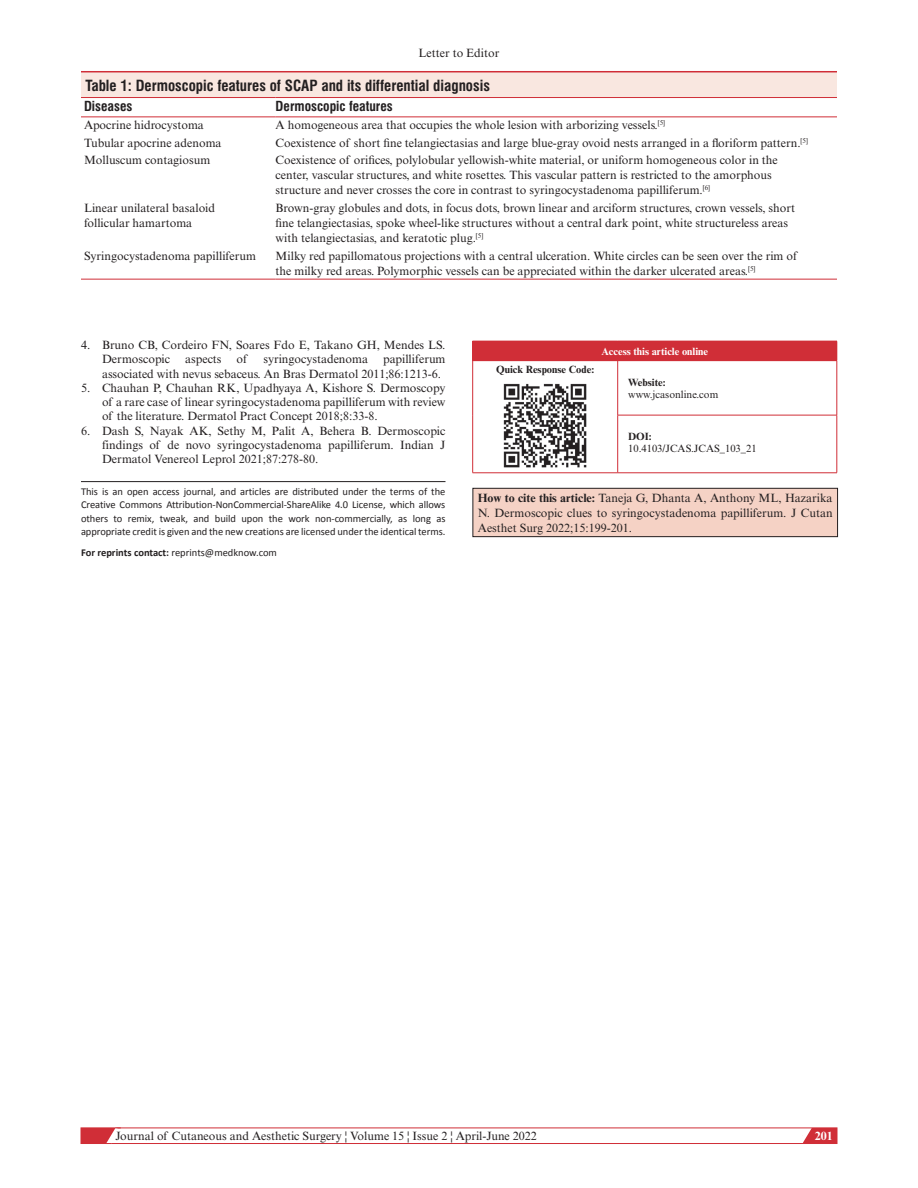
<style>
.page{position:relative;width:918px;height:1188px;background:#fff}
.page>*{position:absolute;margin:0;border:0;box-sizing:border-box;transform-origin:0 0}
.t1{font:700 condensed 15px "Swiss 721 BT";color:#231f20}
.t2{font:700 condensed 13.5px "Swiss 721 BT";color:#231f20}
.t3{font:12px/15px "Times New Roman MT Std";color:#231f20}
.t4{font:700 12px "Times New Roman MT Std";color:#fff}
.t5{font:10.5px/13.5px "Calibri";letter-spacing:-.005em;color:#231f20;text-align:justify}
.t6{font:10.5px "Times New Roman MT Std";color:#231f20}
.t7{font:700 10.5px "Times New Roman MT Std";color:#231f20}
.t8{font:700 10.5px "Times New Roman MT Std";color:#fff}
.s1{font-weight:700}
</style>
<div class="page">
<svg style="left:798px;top:1127px;width:39px;height:15px"></svg>
<div style="left:81px;top:1128px;width:756px;height:16px;border:1px solid #d02e37"></div>
<svg style="left:81px;top:1127px;width:40px;height:17px"></svg>
<div style="left:81px;top:72px;width:756px;height:25px;background:#f9e7e0"></div>
<hr style="left:81px;top:71px;width:756px;height:1px;background:#d02e37">
<hr style="left:81px;top:97px;width:195px;height:1px;background:#d02e37">
<hr style="left:81px;top:117px;width:195px;height:1px;background:#d02e37">
<hr style="left:276px;top:97px;width:561px;height:1px;background:#d02e37">
<hr style="left:276px;top:117px;width:561px;height:1px;background:#d02e37">
<hr style="left:81px;top:279px;width:195px;height:1px;background:#d02e37">
<hr style="left:276px;top:279px;width:561px;height:1px;background:#d02e37">
<div style="left:473px;top:341px;width:364px;height:20px;background:#d02e37"></div>
<svg style="left:837px;top:341px;width:1px;height:19px"></svg>
<hr style="left:472px;top:473px;width:146px;height:1px;background:#d02e37">
<svg style="left:472px;top:342px;width:1px;height:18px"></svg>
<hr style="left:472px;top:341px;width:146px;height:1px;background:#d02e37">
<hr style="left:472px;top:361px;width:1px;height:54px;background:#d02e37">
<hr style="left:472px;top:415px;width:1px;height:58px;background:#d02e37">
<hr style="left:472px;top:360px;width:146px;height:1px;background:#d02e37">
<hr style="left:617px;top:361px;width:1px;height:54px;background:#d02e37">
<hr style="left:837px;top:361px;width:1px;height:54px;background:#d02e37">
<hr style="left:617px;top:415px;width:1px;height:58px;background:#d02e37">
<hr style="left:618px;top:415px;width:219px;height:1px;background:#d02e37">
<hr style="left:837px;top:415px;width:1px;height:58px;background:#d02e37">
<hr style="left:618px;top:473px;width:219px;height:1px;background:#d02e37">
<img style="left:504px;top:384px;width:83px;height:83px">
<div style="left:473px;top:488px;width:365px;height:49px;background:#f5d2c5"></div>
<div style="left:472px;top:488px;width:366px;height:49px;border:1px solid #231f20"></div>
<hr style="left:81px;top:481px;width:365px;height:1px;background:#231f20">
<p class="t3" style="left:419px;top:45px;width:82px">Letter to Editor</p>
<p class="t1" style="left:86px;top:76px;width:406px">Table 1: Dermoscopic features of SCAP and its differential diagnosis</p>
<p class="t2" style="left:84px;top:98px;width:50px">Diseases</p>
<p class="t2" style="left:276px;top:98px;width:119px">Dermoscopic features</p>
<p class="t3" style="left:84px;top:118px;width:121px">Apocrine hidrocystoma</p>
<p class="t3" style="left:276px;top:118px;width:391px">A homogeneous area that occupies the whole lesion with arborizing vessels.<sup>[5]</sup></p>
<p class="t3" style="left:84px;top:135px;width:139px">Tubular apocrine adenoma</p>
<p class="t3" style="left:276px;top:135px;width:534px">Coexistence of short fine telangiectasias and large blue-gray ovoid nests arranged in a floriform pattern.<sup>[5]</sup></p>
<p class="t3" style="left:84px;top:153px;width:128px">Molluscum contagiosum</p>
<p class="t3" style="left:276px;top:153px;width:504px">Coexistence of orifices, polylobular yellowish-white material, or uniform homogeneous color in the center, vascular structures, and white rosettes. This vascular pattern is restricted to the amorphous structure and never crosses the core in contrast to syringocystadenoma papilliferum.<sup>[6]</sup></p>
<p class="t3" style="left:84px;top:200px;width:133px">Linear unilateral basaloid follicular hamartoma</p>
<p class="t3" style="left:276px;top:200px;width:521px">Brown-gray globules and dots, in focus dots, brown linear and arciform structures, crown vessels, short fine telangiectasias, spoke wheel-like structures without a central dark point, white structureless areas with telangiectasias, and keratotic plug.<sup>[5]</sup></p>
<p class="t3" style="left:84px;top:248px;width:173px">Syringocystadenoma papilliferum</p>
<p class="t3" style="left:276px;top:248px;width:523px">Milky red papillomatous projections with a central ulceration. White circles can be seen over the rim of the milky red areas. Polymorphic vessels can be appreciated within the darker ulcerated areas.<sup>[5]</sup></p>
<p class="t3" style="left:102px;top:338px;width:345px;line-height:14.2px;text-indent:-21px">4. Bruno CB, Cordeiro FN, Soares Fdo E, Takano GH, Mendes LS.<br>Dermoscopic</p>
<p class="t3" style="left:102px;top:352px;width:345px;line-height:14.2px;text-indent:281px">papilliferum associated with nevus sebaceus. An Bras Dermatol 2011;86:1213-6.</p>
<p class="t3" style="left:102px;top:381px;width:345px;line-height:14.2px;text-align:justify;text-indent:-21px">5. Chauhan P, Chauhan RK, Upadhyaya A, Kishore S. Dermoscopy of a rare case of linear syringocystadenoma papilliferum with review of the literature. Dermatol Pract Concept 2018;8:33-8.</p>
<p class="t3" style="left:102px;top:423px;width:345px;line-height:14.2px;text-align:justify;text-indent:-21px">6. Dash S, Nayak AK, Sethy M, Palit A, Behera B. Dermoscopic findings of de novo syringocystadenoma papilliferum. Indian J Dermatol Venereol Leprol 2021;87:278-80.</p>
<p class="t5" style="left:81px;top:484px;width:366px">This is an open access journal, and articles are distributed under the terms of the Creative Commons Attribution-NonCommercial-ShareAlike 4.0 License, which allows others to remix, tweak, and build upon the work non-commercially, as long as appropriate credit is given and the new creations are licensed under the identical terms.</p>
<p class="t5" style="left:81px;top:546px;width:198px"><span class="s1">For reprints contact:</span> reprints@medknow.com</p>
<p class="t3" style="left:185px;top:352px;width:38px">aspects</p>
<p class="t3" style="left:237px;top:352px;width:12px">of</p>
<p class="t3" style="left:263px;top:352px;width:106px">syringocystadenoma</p>
<p class="t8" style="left:601px;top:345px;width:108px">Access this article online</p>
<p class="t7" style="left:496px;top:363px;width:100px">Quick Response Code:</p>
<p class="t7" style="left:628px;top:376px;width:39px">Website:</p>
<p class="t6" style="left:628px;top:388px;width:92px">www.jcasonline.com</p>
<p class="t7" style="left:628px;top:430px;width:25px">DOI:</p>
<p class="t6" style="left:628px;top:442px;width:130px">10.4103/JCAS.JCAS_103_21</p>
<p class="t3" style="left:478px;top:490px;width:356px;text-align:justify"><span class="s1">How to cite this article:</span> Taneja G, Dhanta A, Anthony ML, Hazarika N. Dermoscopic clues to syringocystadenoma papilliferum. J Cutan Aesthet Surg 2022;15:199-201.</p>
<p class="t3" style="left:116px;top:1128px;width:423px">Journal of Cutaneous and Aesthetic Surgery ¦ Volume 15 ¦ Issue 2 ¦ April-June 2022</p>
<p class="t4" style="left:815px;top:1128px;width:19px">201</p>
</div>
